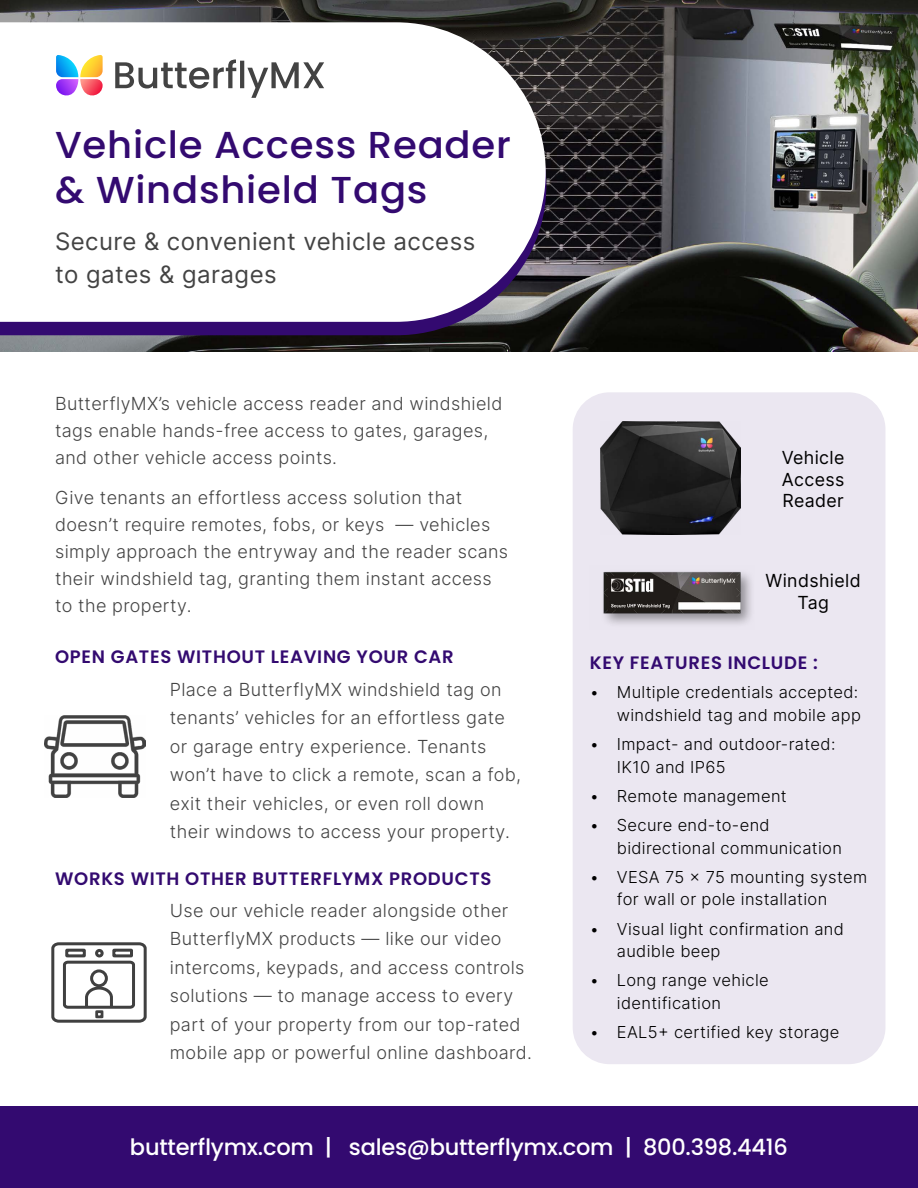
<style>
.page{position:relative;width:918px;height:1188px;background:#fff}
.page>*{position:absolute;margin:0;border:0;box-sizing:border-box;transform-origin:0 0}
.t1{font:500 37.5px/45px "Poppins";letter-spacing:.02em;color:#330a70}
.t2{font:24px/33px "Inter";letter-spacing:.02em;color:#434343}
.t3{font:500 22.5px "Poppins";letter-spacing:-.01em;color:#fff}
.t4{font:18px/28.5px "Inter";letter-spacing:.02em;color:#434343}
.t5{font:600 18px "Poppins";letter-spacing:.04em;color:#330a70}
.t6{font:18px/21.6px "Inter";letter-spacing:.02em;color:#000;text-align:justify}
.t7{font:16.5px/22.5px "Inter";letter-spacing:.02em;color:#000}
</style>
<div class="page">
<div style="left:0;top:1106px;width:918px;height:82px;background:#330a70"></div>
<img style="left:0;top:0;width:918px;height:352px">
<div style="left:573px;top:392px;width:312px;height:672px;background:#ebe7f1;border-radius:37px"></div>
<svg style="left:0;top:322px;width:546px;height:13px;background:#2d0c5d"></svg>
<svg style="left:0;top:22px;width:546px;height:300px"></svg>
<svg style="left:56px;top:55px;width:47px;height:44px"></svg>
<svg style="left:115px;top:59px;width:209px;height:39px"></svg>
<img style="left:603px;top:571px;width:148px;height:53px">
<img style="left:44px;top:716px;width:101px;height:82px">
<img style="left:600px;top:422px;width:141px;height:113px">
<svg style="left:51px;top:942px;width:96px;height:81px"></svg>
<div style="left:95px;top:1010px;width:8px;height:8px;border:3px solid #404040"></div>
<h1 class="t1" style="left:55px;top:123px;width:457px">Vehicle Access Reader &amp; Windshield Tags</h1>
<h2 class="t2" style="left:55px;top:224px;width:422px">Secure &amp; convenient vehicle access to gates &amp; garages</h2>
<p class="t4" style="left:55px;top:389px;width:449px;line-height:27px">ButterflyMX’s vehicle access reader and windshield tags enable hands-free access to gates, garages, and other vehicle access points.</p>
<p class="t4" style="left:55px;top:484px;width:455px;line-height:27px">Give tenants an effortless access solution that doesn’t require remotes, fobs, or keys — vehicles simply approach the entryway and the reader scans their windshield tag, granting them instant access to the property.</p>
<p class="t5" style="left:55px;top:647px;width:400px">OPEN GATES WITHOUT LEAVING YOUR CAR</p>
<p class="t4" style="left:170px;top:674px;width:353px">Place a ButterflyMX windshield tag on tenants’ vehicles for an effortless gate or garage entry experience. Tenants won’t have to click a remote, scan a fob, exit their vehicles, or even roll down their windows to access your property.</p>
<p class="t5" style="left:55px;top:868px;width:438px">WORKS WITH OTHER BUTTERFLYMX PRODUCTS</p>
<p class="t4" style="left:170px;top:896px;width:364px">Use our vehicle reader alongside other ButterflyMX products — like our video intercoms, keypads, and access controls solutions — to manage access to every part of your property from our top-rated mobile app or powerful online dashboard.</p>
<p class="t6" style="left:782px;top:446px;width:64px">Vehicle Access Reader</p>
<p class="t6" style="left:766px;top:569px;width:97px;text-align:center">Windshield<br>Tag</p>
<p class="t5" style="left:590px;top:652px;width:230px">KEY FEATURES INCLUDE :</p>
<p class="t7" style="left:590px;top:681px;width:273px;text-align:right">• Multiple credentials accepted: windshield tag and mobile app</p>
<p class="t7" style="left:617px;top:732px;width:220px;text-indent:-27px">• Impact- and outdoor-rated:<br>IK10 and IP65</p>
<p class="t7" style="left:590px;top:784px;width:198px">• Remote management</p>
<p class="t7" style="left:617px;top:813px;width:227px;text-indent:-27px">• Secure end-to-end bidirectional communication</p>
<p class="t7" style="left:617px;top:865px;width:252px;text-indent:-27px">• VESA 75 x 75 mounting system for wall or pole installation</p>
<p class="t7" style="left:617px;top:917px;width:229px;text-indent:-27px">• Visual light confirmation and audible beep</p>
<p class="t7" style="left:617px;top:969px;width:153px;text-indent:-27px">• Long range vehicle identification</p>
<p class="t7" style="left:590px;top:1020px;width:251px">• EAL5+ certified key storage</p>
<p class="t3" style="left:130px;top:1134px;width:660px">butterflymx.com | sales@butterflymx.com | 800.398.4416</p>
</div>
